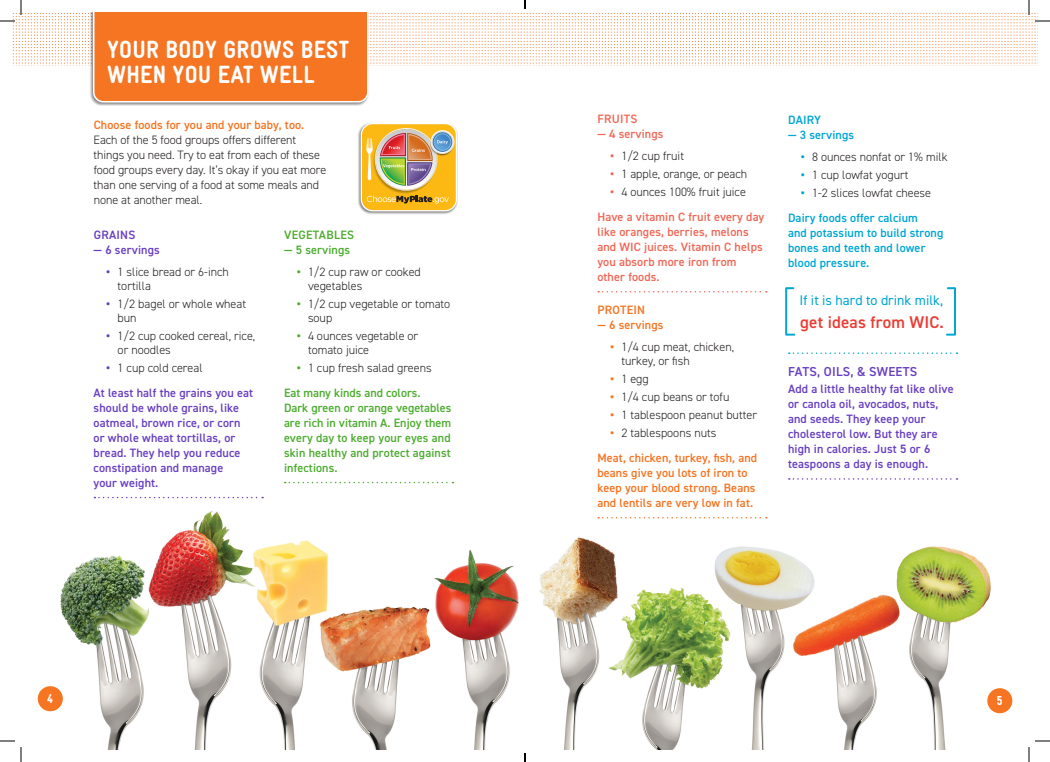
<style>
.page{position:relative;width:1050px;height:762px;background:#fff}
.page>*{position:absolute;margin:0;border:0;box-sizing:border-box;transform-origin:0 0}
.t1{font:900 25px/25px "WIC Gravur Condensed";letter-spacing:.01em;color:#fff}
.t2{font:600 17px "DIN2014";letter-spacing:.01em;color:#ea3d33}
.t3{font:14px "DIN2014";color:#00a7d4}
.t4{font:600 13px "DIN2014";letter-spacing:.02em;color:#6940c2}
.t5{font:900 13px "WIC Gravur Condensed";color:#fff}
.t6{font:300 12.1px/14px "DIN2014";color:#231f20}
.t7{font:600 12.1px/15px "DIN2014";letter-spacing:.01em;color:#6940c2}
.t8{font:600 12.1px/15px "DIN2014";letter-spacing:.01em;color:#4ead31}
.t9{font:600 12.1px/15px "DIN2014";letter-spacing:.01em;color:#f57523}
.t10{font:600 12.1px/15px "DIN2014";letter-spacing:.01em;color:#f06857;text-align:center}
.t11{font:600 12.1px/15px "DIN2014";letter-spacing:.01em;color:#00a7d4}
.s1{font-size:18.2px;color:#6940c2}
.s2{font-weight:300;font-size:18.2px}
.s3{font-weight:300;color:#231f20}
.s4{font-size:18.2px;color:#4ead31}
.s5{font-size:18.2px;color:#f06857}
.s6{font-size:18.2px;color:#f57523}
.s7{font-size:18.2px;color:#00a7d4}
</style>
<div class="page">
<img style="left:12px;top:13px;width:1026px;height:53px">
<div style="left:89px;top:12px;width:281px;height:94px;background:#231f20;opacity:.5"></div>
<div style="left:92px;top:12px;width:277px;height:91px;background:#f57523"></div>
<img style="left:48px;top:511px;width:951px;height:239px">
<div style="left:358px;top:123px;width:100px;height:92px;background:#231f20;opacity:.5"></div>
<img style="left:361px;top:124px;width:96px;height:87px">
<svg style="left:785px;top:287px;width:11px;height:49px"></svg>
<svg style="left:946px;top:287px;width:10px;height:49px"></svg>
<div style="left:987px;top:688px;width:25px;height:25px;background:#f57523;border-radius:50%"></div>
<div style="left:38px;top:686px;width:25px;height:25px;background:#f57523;border-radius:50%"></div>
<svg style="left:789px;top:352px;width:168px;height:2px"></svg>
<svg style="left:789px;top:478px;width:168px;height:2px"></svg>
<svg style="left:598px;top:291px;width:169px;height:2px"></svg>
<svg style="left:598px;top:517px;width:169px;height:2px"></svg>
<svg style="left:285px;top:482px;width:168px;height:1px"></svg>
<svg style="left:94px;top:497px;width:169px;height:1px"></svg>
<svg style="left:0;top:0;width:22px;height:22px"></svg>
<svg style="left:0;top:740px;width:22px;height:22px"></svg>
<svg style="left:1028px;top:0;width:22px;height:22px"></svg>
<svg style="left:1028px;top:740px;width:22px;height:22px"></svg>
<svg style="left:524px;top:0;width:2px;height:9px"></svg>
<svg style="left:524px;top:753px;width:2px;height:9px"></svg>
<h1 class="t1" style="left:107px;top:37px;width:243px">YOUR BODY GROWS BEST<br>WHEN YOU EAT WELL</h1>
<p class="t9" style="left:94px;top:117px;width:212px">Choose foods for you and your baby, too.</p>
<p class="t6" style="left:94px;top:132px;width:234px;line-height:15px">Each of the 5 food groups offers different things you need. Try to eat from each of these food groups every day. It’s okay if you eat more than one serving of a food at some meals and none at another meal.</p>
<p class="t7" style="left:94px;top:227px;width:43px">GRAINS</p>
<p class="t7" style="left:94px;top:242px;width:68px">— 6 servings</p>
<p class="t6" style="left:118px;top:265px;width:113px;text-indent:-12px"><span class="s1">•</span> 1 slice bread or 6-inch tortilla</p>
<p class="t6" style="left:118px;top:297px;width:130px;text-indent:-12px"><span class="s1">•</span> 1/2 bagel or whole wheat bun</p>
<p class="t6" style="left:118px;top:329px;width:139px;text-indent:-12px"><span class="s1">•</span> 1/2 cup cooked cereal, rice, or noodles</p>
<p class="t7" style="left:94px;top:355px;width:161px;line-height:25px;text-indent:12px"><span class="s2">•</span> <span class="s3">1 cup cold cereal<br></span>At least half the grains you eat</p>
<p class="t7" style="left:94px;top:400px;width:149px">should be whole grains, like oatmeal, brown rice, or corn or whole wheat tortillas, or bread. They help you reduce constipation and manage your weight.</p>
<p class="t8" style="left:284px;top:227px;width:71px">VEGETABLES</p>
<p class="t8" style="left:284px;top:242px;width:68px">— 5 servings</p>
<p class="t6" style="left:308px;top:265px;width:114px;text-indent:-12px"><span class="s4">•</span> 1/2 cup raw or cooked vegetables</p>
<p class="t6" style="left:308px;top:297px;width:144px;text-indent:-12px"><span class="s4">•</span> 1/2 cup vegetable or tomato soup</p>
<p class="t6" style="left:308px;top:329px;width:112px;text-indent:-12px"><span class="s4">•</span> 4 ounces vegetable or tomato juice</p>
<p class="t8" style="left:284px;top:355px;width:149px;line-height:25px;text-indent:12px"><span class="s2">•</span> <span class="s3">1 cup fresh salad greens<br></span>Eat many kinds and colors.</p>
<p class="t8" style="left:284px;top:400px;width:169px;text-align:justify">Dark green or orange vegetables are rich in vitamin A. Enjoy them every day to keep your eyes and skin healthy and protect against infections.</p>
<p class="t10" style="left:597px;top:111px;width:41px">FRUITS</p>
<p class="t10" style="left:597px;top:126px;width:68px">— 4 servings</p>
<p class="t6" style="left:609px;top:149px;width:76px"><span class="s5">•</span> 1/2 cup fruit</p>
<p class="t6" style="left:609px;top:167px;width:139px"><span class="s5">•</span> 1 apple, orange, or peach</p>
<p class="t10" style="left:597px;top:179px;width:168px;line-height:25px"><span class="s2">•</span> <span class="s3">4 ounces 100% fruit juice<br></span>Have a vitamin C fruit every day</p>
<p class="t10" style="left:597px;top:224px;width:167px;text-align:left">like oranges, berries, melons and WIC juices. Vitamin C helps you absorb more iron from other foods.</p>
<p class="t9" style="left:597px;top:302px;width:49px">PROTEIN</p>
<p class="t9" style="left:597px;top:317px;width:68px">— 6 servings</p>
<p class="t6" style="left:621px;top:340px;width:114px;text-indent:-12px"><span class="s6">•</span> 1/4 cup meat, chicken, turkey, or fish</p>
<p class="t6" style="left:609px;top:372px;width:41px"><span class="s6">•</span> 1 egg</p>
<p class="t6" style="left:609px;top:390px;width:122px"><span class="s6">•</span> 1/4 cup beans or tofu</p>
<p class="t6" style="left:609px;top:408px;width:149px"><span class="s6">•</span> 1 tablespoon peanut butter</p>
<p class="t9" style="left:597px;top:420px;width:161px;line-height:25px;text-indent:12px"><span class="s2">•</span> <span class="s3">2 tablespoons nuts<br></span>Meat, chicken, turkey, fish, and</p>
<p class="t9" style="left:597px;top:465px;width:160px">beans give you lots of iron to keep your blood strong. Beans and lentils are very low in fat.</p>
<p class="t11" style="left:788px;top:113px;width:35px">DAIRY</p>
<p class="t11" style="left:788px;top:128px;width:68px">— 3 servings</p>
<p class="t6" style="left:800px;top:150px;width:149px"><span class="s7">•</span> 8 ounces nonfat or 1% milk</p>
<p class="t6" style="left:800px;top:168px;width:110px"><span class="s7">•</span> 1 cup lowfat yogurt</p>
<p class="t11" style="left:788px;top:181px;width:144px;line-height:25px;text-indent:12px"><span class="s2">•</span> <span class="s3">1-2 slices lowfat cheese<br></span>Dairy foods offer calcium</p>
<p class="t11" style="left:788px;top:226px;width:157px">and potassium to build strong bones and teeth and lower blood pressure.</p>
<p class="t3" style="left:800px;top:292px;width:145px">If it is hard to drink milk,</p>
<h2 class="t2" style="left:800px;top:311px;width:145px">get ideas from WIC.</h2>
<p class="t4" style="left:788px;top:363px;width:131px">FATS, OILS, &amp; SWEETS</p>
<p class="t7" style="left:788px;top:381px;width:167px">Add a little healthy fat like olive or canola oil, avocados, nuts, and seeds. They keep your cholesterol low. But they are high in calories. Just 5 or 6 teaspoons a day is enough.</p>
<p class="t5" style="left:47px;top:692px;width:8px">4</p>
<p class="t5" style="left:997px;top:694px;width:7px">5</p>
</div>
